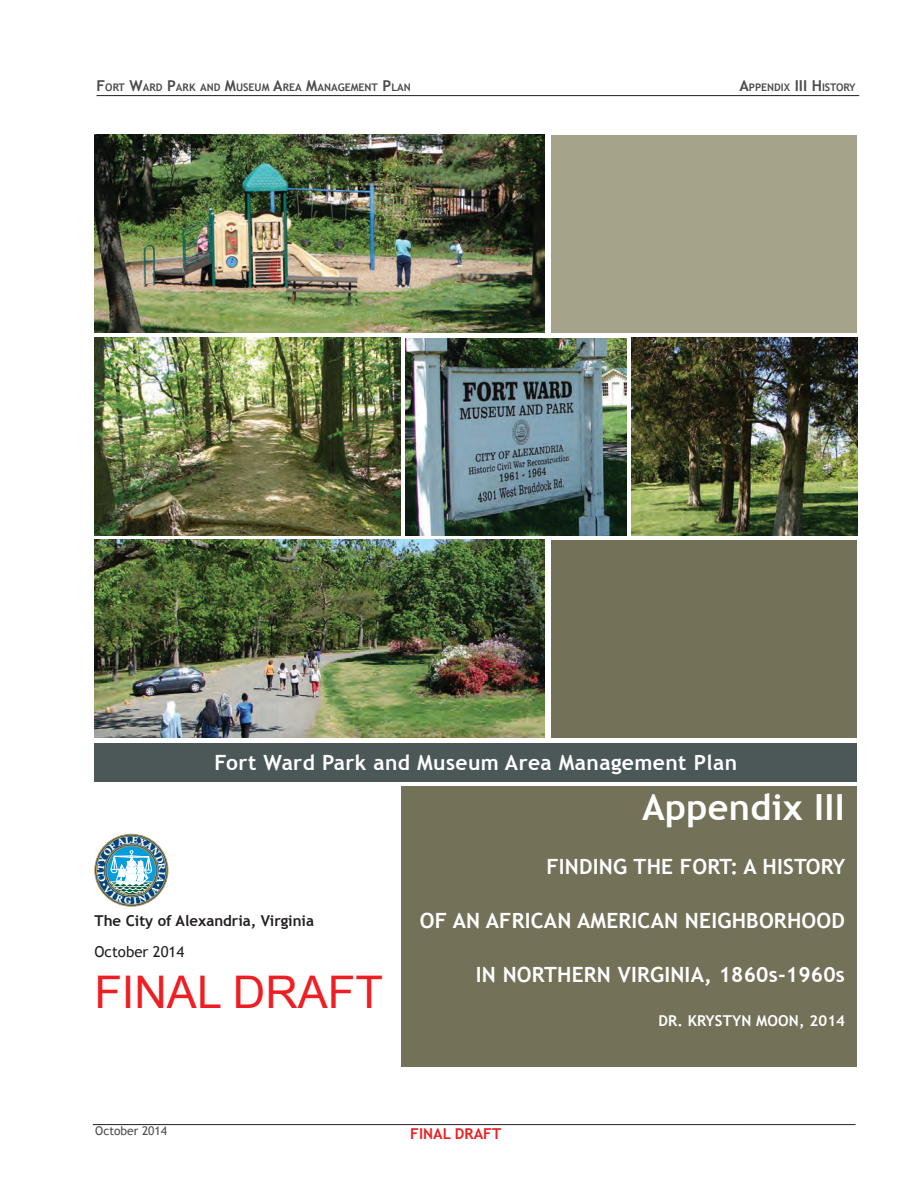
<style>
.page{position:relative;width:918px;height:1188px;background:#fff}
.page>*{position:absolute;margin:0;border:0;box-sizing:border-box;transform-origin:0 0}
.t1{font:45px "Arial";color:#ee1f23}
.t2{font:700 36px "Trebuchet MS";letter-spacing:.01em;color:#fff}
.t3{font:700 21px "Trebuchet MS";letter-spacing:.01em;color:#fff}
.t4{font:700 15px "Trebuchet MS";color:#231f20}
.t5{font:700 15px "Trebuchet MS";letter-spacing:.01em;color:#fff}
.t6{font:15px "Trebuchet MS";color:#231f20}
.t7{font:700 15px "Trebuchet MS";color:#ee1f23}
.t8{font:12px "Trebuchet MS";color:#4c4c4c}
.t9{font:700 10.5px "Trebuchet MS";color:#4c4b4b}
.s1{font-size:15px}
</style>
<div class="page">
<hr style="left:93px;top:1124px;width:763px;height:1px;background:#231f20">
<hr style="left:97px;top:95px;width:762px;height:1px;background:#231f20">
<div style="left:401px;top:786px;width:456px;height:280px;background:#737158"></div>
<div style="left:94px;top:743px;width:763px;height:38px;background:#4b5857"></div>
<img style="left:94px;top:540px;width:451px;height:198px">
<img style="left:94px;top:337px;width:306px;height:198px">
<img style="left:94px;top:135px;width:451px;height:198px">
<img style="left:405px;top:339px;width:222px;height:196px">
<div style="left:551px;top:135px;width:306px;height:198px;background:#a5a48a"></div>
<img style="left:632px;top:337px;width:225px;height:198px">
<div style="left:551px;top:540px;width:306px;height:198px;background:#737158"></div>
<svg style="left:94px;top:834px;width:74px;height:73px"></svg>
<p class="t9" style="left:97px;top:81px;width:316px"><span class="s1">F</span>ORT <span class="s1">W</span>ARD <span class="s1">P</span>ARK AND <span class="s1">M</span>USEUM <span class="s1">A</span>REA <span class="s1">M</span>ANAGEMENT <span class="s1">P</span>LAN</p>
<p class="t9" style="left:739px;top:81px;width:118px"><span class="s1">A</span>PPENDIX <span class="s1">III H</span>ISTORY</p>
<p class="t3" style="left:215px;top:749px;width:524px">FORT WARD PARK AND MUSEUM AREA MANAGEMENT PLAN</p>
<p class="t4" style="left:94px;top:911px;width:221px">THE CITY OF ALEXANDRIA, VIRGINIA</p>
<p class="t6" style="left:94px;top:943px;width:91px">October 2014</p>
<h1 class="t1" style="left:94px;top:963px;width:290px">FINAL DRAFT</h1>
<h2 class="t2" style="left:642px;top:785px;width:204px">APPENDIX III</h2>
<p class="t3" style="left:546px;top:853px;width:300px">FINDING THE FORT: A HISTORY</p>
<p class="t3" style="left:420px;top:907px;width:107px">OF AN AF RICA</p>
<p class="t3" style="left:557px;top:907px;width:77px">N AMERICA</p>
<p class="t3" style="left:664px;top:907px;width:182px">N NEIGHBORHOOD</p>
<p class="t3" style="left:476px;top:961px;width:371px">IN NORTHERN VIRGINIA , 1860S-1960S</p>
<p class="t5" style="left:658px;top:1011px;width:188px">DR. KRYSTYN MOON, 2014</p>
<p class="t8" style="left:95px;top:1124px;width:73px">October 2014</p>
<p class="t7" style="left:410px;top:1124px;width:18px">FINAL</p>
<p class="t7" style="left:455px;top:1124px;width:11px">DRA</p>
<p class="t7" style="left:483px;top:1124px;width:19px">FT</p>
</div>
